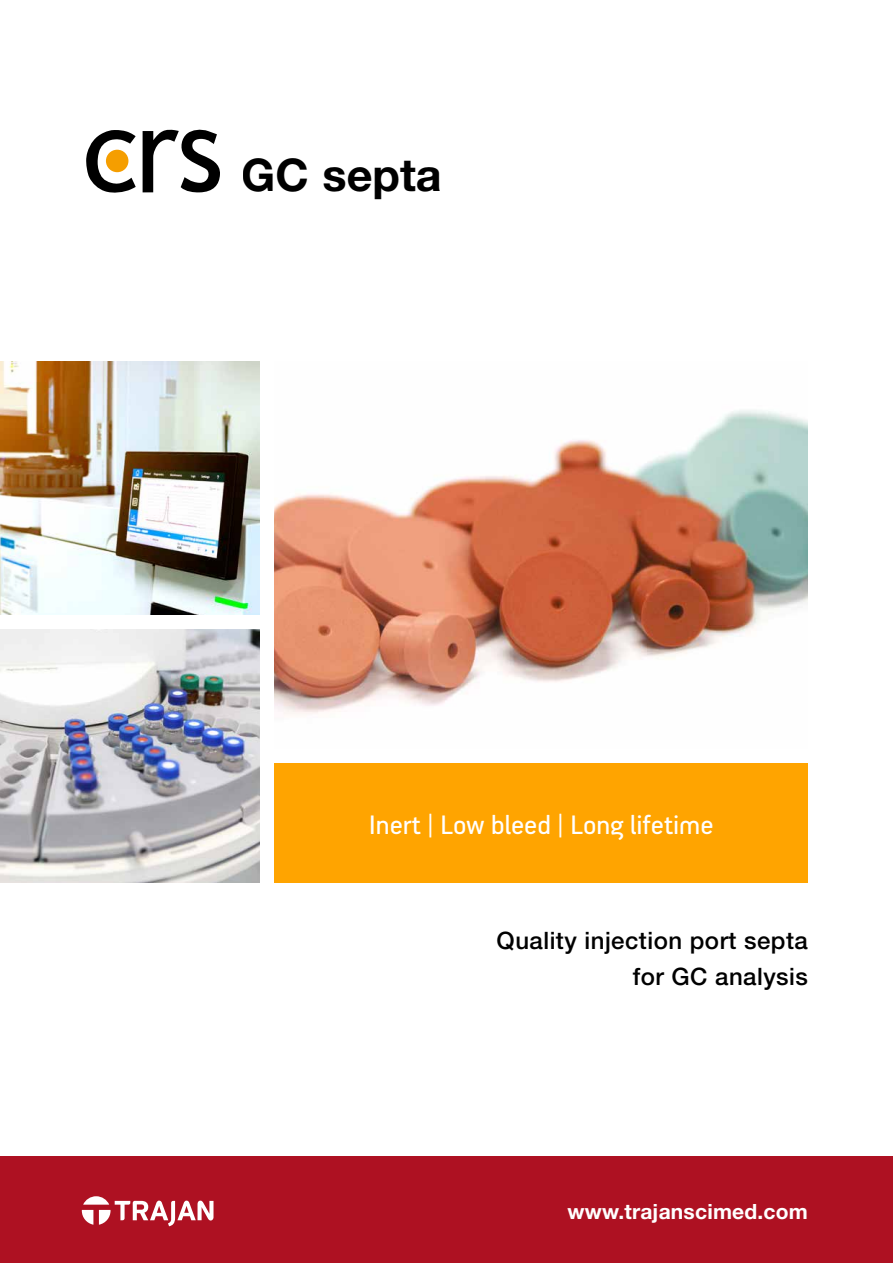
<style>
.page{position:relative;width:893px;height:1263px;background:#fff}
.page>*{position:absolute;margin:0;border:0;box-sizing:border-box;transform-origin:0 0}
.t1{font:700 45px "Helvetica Neue LT Std";color:#000}
.Key_Msg_in_Colorbloc{font:30px "PF Handbook Pro";color:#fff}
.Cover_Tagline_SubHea{font:500 24px/36px "Helvetica Neue LT Std";letter-spacing:.02em;color:#000;text-align:right}
.www_trajanscimed_com{font:700 21px "Helvetica Neue LT Std";letter-spacing:.01em;color:#fff}
</style>
<div class="page">
<div style="left:0;top:1157px;width:893px;height:106px;background:#ae1122"></div>
<svg style="left:82px;top:1196px;width:131px;height:30px"></svg>
<svg style="left:142px;top:129px;width:78px;height:64px"></svg>
<svg style="left:86px;top:130px;width:50px;height:63px"></svg>
<img style="left:0;top:629px;width:259px;height:253px">
<div style="left:274px;top:763px;width:534px;height:119px;background:#ffa400"></div>
<img style="left:274px;top:410px;width:534px;height:304px">
<img style="left:0;top:361px;width:259px;height:253px">
<h1 class="t1" style="left:241px;top:147px;width:202px">GC septa</h1>
<p class="Key_Msg_in_Colorbloc" style="left:369px;top:807px;width:346px">Inert | Low bleed | Long lifetime</p>
<p class="Cover_Tagline_SubHea" style="left:497px;top:922px;width:313px">Quality injection port septa for GC analysis</p>
<p class="www_trajanscimed_com" style="left:568px;top:1199px;width:242px">www.trajanscimed.com</p>
</div>
